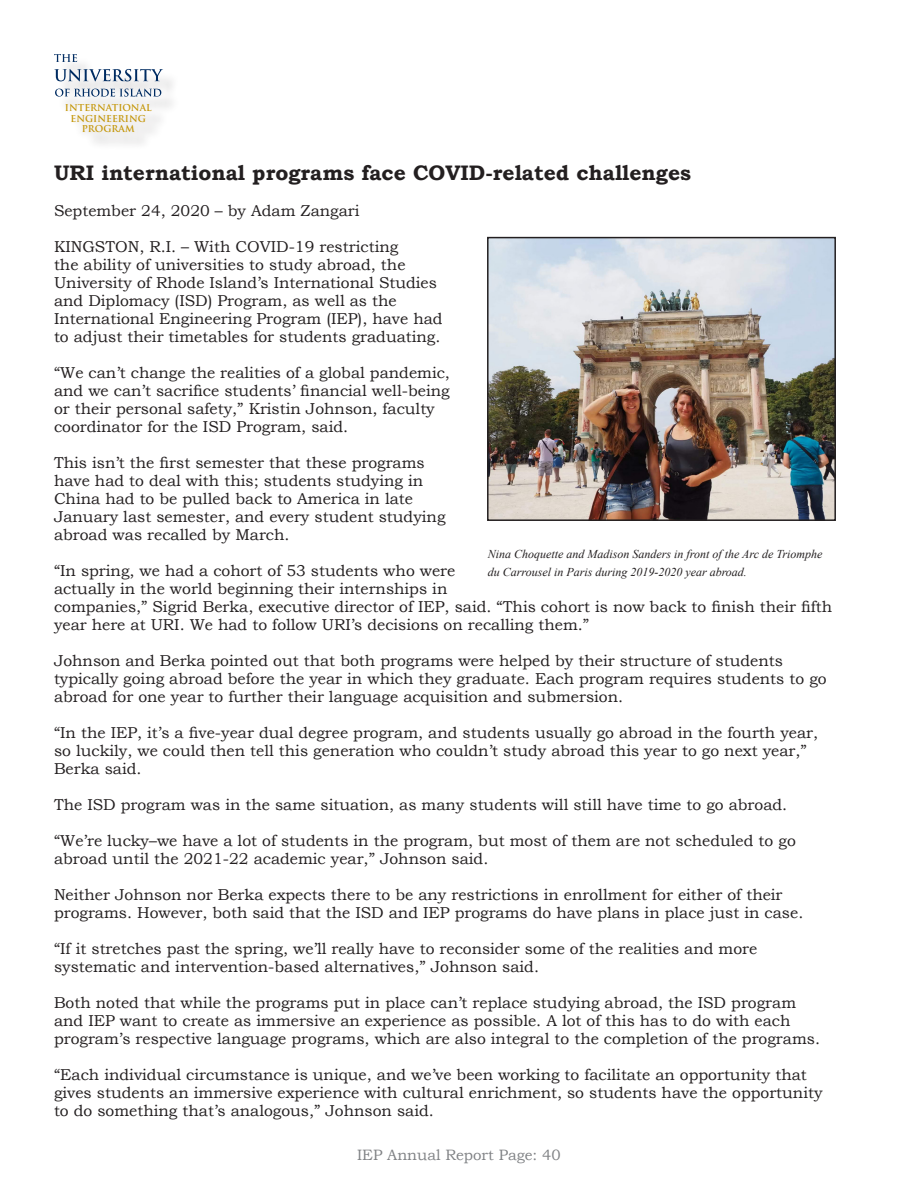
<style>
.page{position:relative;width:918px;height:1188px;background:#fff}
.page>*{position:absolute;margin:0;border:0;box-sizing:border-box;transform-origin:0 0}
.t1{font:700 21px "Bookman Old Style";color:#231f20}
.t2{font:15.75px/18px "Bookman Old Style";color:#231f20}
.t3{font:15px "Bookman Old Style";color:#808285}
.t4{font:italic 12px/18px "Times New Roman";color:#231f20}
.t5{font:700 9.3px/10.6px "Trajan Pro";color:#c49608;text-align:center}
</style>
<div class="page">
<div style="left:58px;top:57px;width:122px;height:94px;background:#f7f7f7"></div>
<svg style="left:54px;top:69px;width:109px;height:12px"></svg>
<svg style="left:55px;top:89px;width:106px;height:8px"></svg>
<svg style="left:54px;top:54px;width:23px;height:8px"></svg>
<img style="left:490px;top:240px;width:343px;height:278px">
<div style="left:487px;top:237px;width:349px;height:284px;border:2px solid #231f20"></div>
<p class="t5" style="left:65px;top:102px;width:88px">INTERNATIONAL<br>ENGINEERING<br>PROGRAM</p>
<p class="t1" style="left:54px;top:158px;width:639px">URI international programs face COVID-related challenges</p>
<p class="t2" style="left:54px;top:202px;width:307px">September 24, 2020 – by Adam Zangari</p>
<p class="t2" style="left:54px;top:238px;width:390px">KINGSTON, R.I. – With COVID-19 restricting<br>the ability of universities to study abroad, the University of Rhode Island’s International Studies and Diplomacy (ISD) Program, as well as the International Engineering Program (IEP), have had to adjust their timetables for students graduating.</p>
<p class="t2" style="left:54px;top:364px;width:397px">“We can’t change the realities of a global pandemic, and we can’t sacrifice students’ financial well-being or their personal safety,” Kristin Johnson, faculty coordinator for the ISD Program, said.</p>
<p class="t2" style="left:54px;top:454px;width:393px">This isn’t the first semester that these programs have had to deal with this; students studying in China had to be pulled back to America in late January last semester, and every student studying abroad was recalled by March.</p>
<p class="t2" style="left:54px;top:562px;width:780px">“In spring, we had a cohort of 53 students who were<br>actually in the world beginning their internships in<br>companies,” Sigrid Berka, executive director of IEP, said. “This cohort is now back to finish their fifth year here at URI. We had to follow URI’s decisions on recalling them.”</p>
<p class="t2" style="left:54px;top:652px;width:774px">Johnson and Berka pointed out that both programs were helped by their structure of students typically going abroad before the year in which they graduate. Each program requires students to go abroad for one year to further their language acquisition and submersion.</p>
<p class="t2" style="left:54px;top:724px;width:766px">“In the IEP, it’s a five-year dual degree program, and students usually go abroad in the fourth year, so luckily, we could then tell this generation who couldn’t study abroad this year to go next year,”<br>Berka said.</p>
<p class="t2" style="left:54px;top:796px;width:735px">The ISD program was in the same situation, as many students will still have time to go abroad.</p>
<p class="t2" style="left:54px;top:832px;width:743px">“We’re lucky–we have a lot of students in the program, but most of them are not scheduled to go abroad until the 2021-22 academic year,” Johnson said.</p>
<p class="t2" style="left:54px;top:886px;width:751px">Neither Johnson nor Berka expects there to be any restrictions in enrollment for either of their programs. However, both said that the ISD and IEP programs do have plans in place just in case.</p>
<p class="t2" style="left:54px;top:940px;width:705px">“If it stretches past the spring, we’ll really have to reconsider some of the realities and more systematic and intervention-based alternatives,” Johnson said.</p>
<p class="t2" style="left:54px;top:994px;width:768px">Both noted that while the programs put in place can’t replace studying abroad, the ISD program and IEP want to create as immersive an experience as possible. A lot of this has to do with each program’s respective language programs, which are also integral to the completion of the programs.</p>
<p class="t2" style="left:54px;top:1066px;width:770px">“Each individual circumstance is unique, and we’ve been working to facilitate an opportunity that gives students an immersive experience with cultural enrichment, so students have the opportunity to do something that’s analogous,” Johnson said.</p>
<p class="t4" style="left:488px;top:545px;width:336px">Nina Choquette and Madison Sanders in front of the Arc de Triomphe du Carrousel in Paris during 2019-2020 year abroad.</p>
<p class="t3" style="left:357px;top:1145px;width:205px">IEP Annual Report Page: 40</p>
</div>
